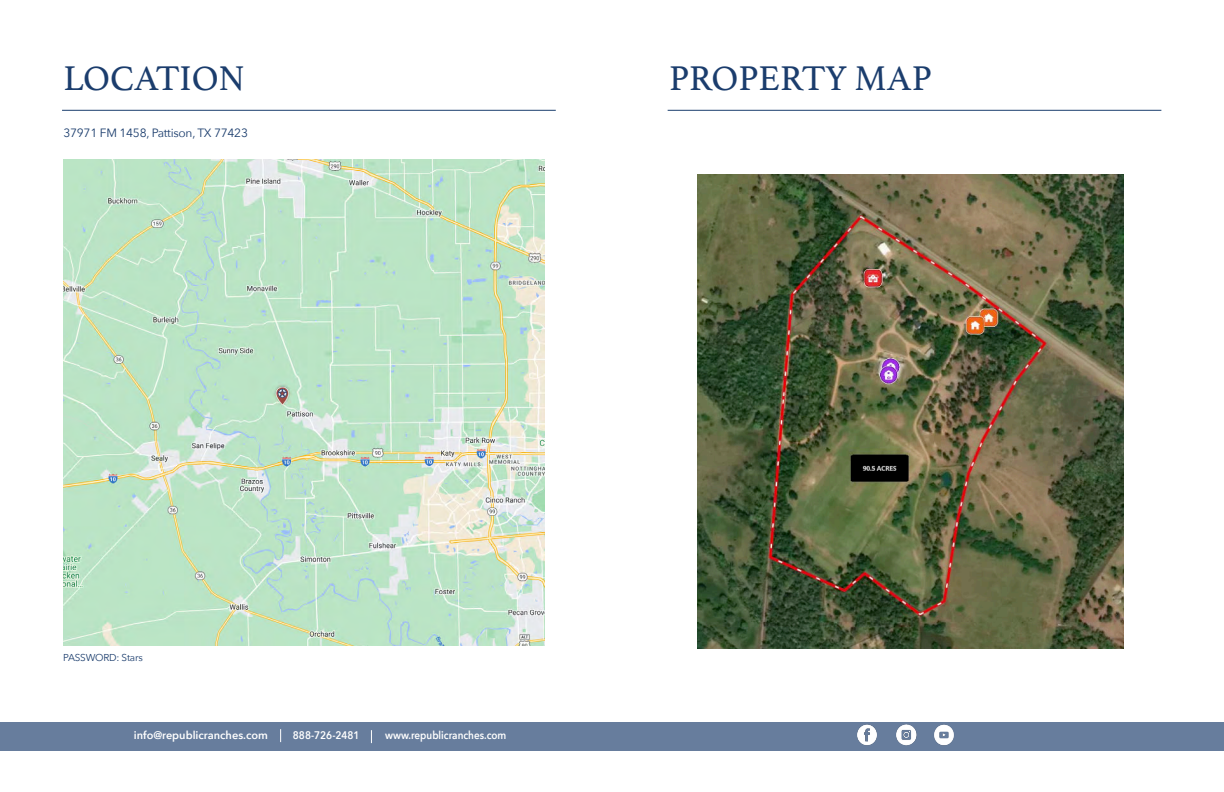
<style>
.page{position:relative;width:1224px;height:792px;background:#fff}
.page>*{position:absolute;margin:0;border:0;box-sizing:border-box;transform-origin:0 0}
.t1{font:36px "Athelas";color:#1b3d6d}
.t2{font:12px "Avenir Next";letter-spacing:-.02em;color:#1b3d6d}
.t3{font:600 11px "Avenir Next";color:#fff;scale:.9 1}
.t4{font:600 11px "Avenir Next";color:#fff}
.t5{font:10px "Avenir Next";letter-spacing:-.02em;color:#1b3d6d}
</style>
<div class="page">
<div style="left:0;top:722px;width:1224px;height:29px;background:#677d9d"></div>
<img style="left:63px;top:159px;width:481px;height:486px">
<img style="left:857px;top:725px;width:20px;height:20px">
<img style="left:896px;top:724px;width:21px;height:22px">
<img style="left:934px;top:724px;width:20px;height:21px">
<img style="left:697px;top:174px;width:426px;height:474px">
<hr style="left:62px;top:110px;width:494px;height:1px;background:#1a3e6d">
<hr style="left:668px;top:110px;width:493px;height:1px;background:#1a3e6d">
<svg style="left:280px;top:729px;width:1px;height:13px"></svg>
<svg style="left:371px;top:730px;width:1px;height:13px"></svg>
<h1 class="t1" style="left:64px;top:50px;width:183px">LOCATION</h1>
<p class="t2" style="left:64px;top:123px;width:186px">37971 FM 1458, Pattison, TX 77423</p>
<h1 class="t1" style="left:669px;top:50px;width:264px">PROPERTY MAP</h1>
<p class="t5" style="left:63px;top:649px;width:81px">PASSWORD: Stars</p>
<p class="t4" style="left:134px;top:725px;width:136px">info@republicranches.com</p>
<p class="t3" style="left:293px;top:726px;width:76px">888-726-2481</p>
<p class="t3" style="left:385px;top:726px;width:136px">www.republicranches.com</p>
</div>
